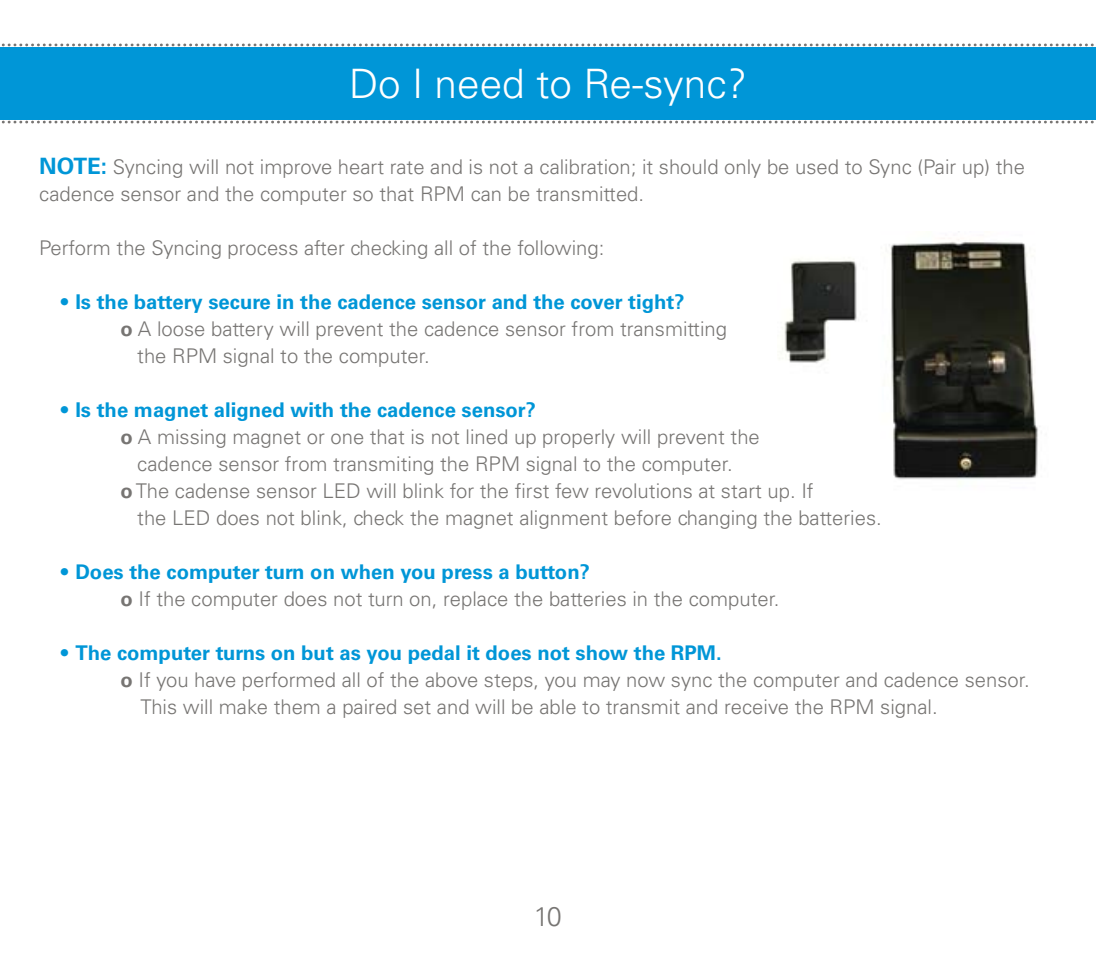
<style>
.page{position:relative;width:1096px;height:972px;background:#fff}
.page>*{position:absolute;margin:0;border:0;box-sizing:border-box;transform-origin:0 0}
.t1{font:300 40.5px "Univers";color:#fff}
.t2{font:300 27px "Univers";color:#777573}
.t3{font:300 20.25px/27px "Univers";color:#777573}
.t4{font:700 20.25px "Univers";color:#0096d7}
.s1{font-weight:700;font-size:22.5px;color:#0096d7}
.s2{font-weight:300}
.s3{font-weight:700}
.s4{color:#0096d7}
.s5{font-weight:700;color:#0096d7}
</style>
<div class="page">
<img style="left:779px;top:239px;width:259px;height:241px">
<div style="left:0;top:48px;width:1095px;height:72px;background:#0096d7"></div>
<svg style="left:1px;top:121px;width:1093px;height:2px"></svg>
<svg style="left:2px;top:44px;width:1092px;height:2px"></svg>
<h1 class="t1" style="left:349px;top:60px;width:399px">Do I need to Re-sync?</h1>
<p class="t3" style="left:39px;top:153px;width:986px"><span class="s1">NOTE:</span> Syncing will not improve heart rate and is not a calibration; it should only be used to Sync (Pair up) the cadence sensor and the computer so that RPM can be transmitted.</p>
<p class="t3" style="left:39px;top:234px;width:566px">Perform the Syncing process after checking all of the following:</p>
<p class="t4" style="left:60px;top:290px;width:626px"><span class="s2">•</span> Is the battery secure in the cadence sensor and the cover tight?</p>
<p class="t3" style="left:120px;top:315px;width:608px"><span class="s3">o</span> A loose battery will prevent the cadence sensor from transmitting</p>
<p class="t3" style="left:137px;top:342px;width:294px">the RPM signal to the computer.</p>
<p class="t4" style="left:60px;top:398px;width:477px"><span class="s2">•</span> Is the magnet aligned with the cadence sensor?</p>
<p class="t3" style="left:120px;top:423px;width:641px"><span class="s3">o</span> A missing magnet or one that is not lined up properly will prevent the</p>
<p class="t3" style="left:137px;top:450px;width:596px">cadence sensor from transmiting the RPM signal to the computer.</p>
<p class="t3" style="left:120px;top:477px;width:694px"><span class="s3">o</span> The cadense sensor LED will blink for the first few revolutions at start up. If</p>
<p class="t3" style="left:137px;top:504px;width:745px">the LED does not blink, check the magnet alignment before changing the batteries.</p>
<p class="t3" style="left:120px;top:558px;width:660px;text-indent:-61px"><span class="s4">•</span> <span class="s5">Does the computer turn on when you press a button?<br></span><span class="s3">o</span> If the computer does not turn on, replace the batteries in the computer.</p>
<p class="t4" style="left:60px;top:641px;width:663px"><span class="s2">•</span> The computer turns on but as you pedal it does not show the RPM.</p>
<p class="t3" style="left:120px;top:666px;width:910px"><span class="s3">o</span> If you have performed all of the above steps, you may now sync the computer and cadence sensor.</p>
<p class="t3" style="left:140px;top:693px;width:798px">This will make them a paired set and will be able to transmit and receive the RPM signal.</p>
<h2 class="t2" style="left:534px;top:901px;width:29px">10</h2>
</div>
